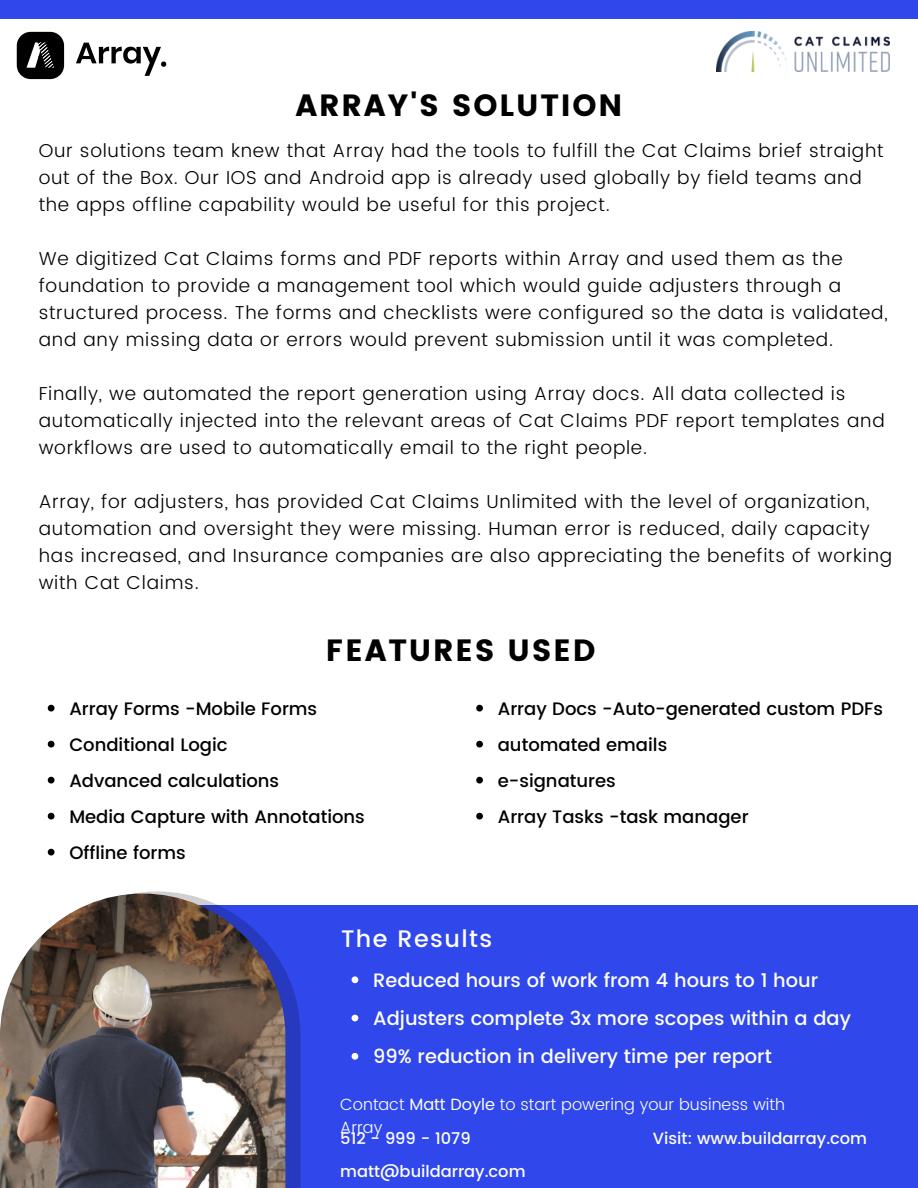
<style>
.page{position:relative;width:918px;height:1188px;background:#fff}
.page>*{position:absolute;margin:0;border:0;box-sizing:border-box;transform-origin:0 0}
.t1{font:30.75px "Poppins";letter-spacing:.06em;color:#000}
.t2{font:500 23.85px "Poppins";letter-spacing:.06em;color:#fff}
.t3{font:500 19.35px/38.2px "Poppins";color:#fff}
.t4{font:300 18.75px/27px "Poppins";letter-spacing:.04em;color:#000}
.t5{font:500 18px/36px "Poppins";color:#000}
.t6{font:500 16.2px/33.5px "Poppins";color:#fff}
.t7{font:300 16.2px/22.5px "Poppins";color:#fff}
.s1{font-weight:400}
</style>
<div class="page">
<div style="left:0;top:0;width:918px;height:19px;background:#3047eb"></div>
<div style="left:119px;top:905px;width:799px;height:283px;background:#3047eb"></div>
<svg style="left:132px;top:891px;width:168px;height:297px;fill:#2739bf"></svg>
<img style="left:0;top:894px;width:285px;height:294px">
<svg style="left:17px;top:32px;width:47px;height:47px;background:#2f2f2f"></svg>
<svg style="left:76px;top:43px;width:90px;height:33px"></svg>
<svg style="left:352px;top:976px;width:6px;height:7px"></svg>
<svg style="left:352px;top:1015px;width:6px;height:6px"></svg>
<svg style="left:352px;top:1053px;width:6px;height:7px"></svg>
<svg style="left:48px;top:705px;width:7px;height:7px"></svg>
<svg style="left:48px;top:741px;width:7px;height:7px"></svg>
<svg style="left:48px;top:777px;width:7px;height:7px"></svg>
<svg style="left:48px;top:813px;width:7px;height:7px"></svg>
<svg style="left:48px;top:849px;width:7px;height:7px"></svg>
<svg style="left:476px;top:705px;width:7px;height:7px"></svg>
<svg style="left:476px;top:741px;width:7px;height:7px"></svg>
<svg style="left:476px;top:777px;width:7px;height:7px"></svg>
<svg style="left:476px;top:813px;width:7px;height:7px"></svg>
<img style="left:717px;top:32px;width:173px;height:39px">
<h1 class="t1" style="left:296px;top:88px;width:328px">ARRAY'S SOLUTION</h1>
<p class="t4" style="left:39px;top:137px;width:846px">Our solutions team knew that Array had the tools to fulfill the Cat Claims brief straight out of the Box. Our IOS and Android app is already used globally by field teams and the apps offline capability would be useful for this project.</p>
<p class="t4" style="left:39px;top:245px;width:850px">We digitized Cat Claims forms and PDF reports within Array and used them as the foundation to provide a management tool which would guide adjusters through a structured process. The forms and checklists were configured so the data is validated, and any missing data or errors would prevent submission until it was completed.</p>
<p class="t4" style="left:39px;top:380px;width:847px">Finally, we automated the report generation using Array docs. All data collected is automatically injected into the relevant areas of Cat Claims PDF report templates and workflows are used to automatically email to the right people.</p>
<p class="t4" style="left:39px;top:488px;width:855px">Array, for adjusters, has provided Cat Claims Unlimited with the level of organization, automation and oversight they were missing. Human error is reduced, daily capacity has increased, and Insurance companies are also appreciating the benefits of working with Cat Claims.</p>
<h1 class="t1" style="left:326px;top:633px;width:271px">FEATURES USED</h1>
<p class="t5" style="left:69px;top:691px;width:297px">Array Forms -Mobile Forms<br>Conditional Logic<br>Advanced calculations<br>Media Capture with Annotations<br>Offline forms</p>
<p class="t5" style="left:498px;top:691px;width:387px">Array Docs -Auto-generated custom PDFs automated emails<br>e-signatures<br>Array Tasks -task manager</p>
<p class="t2" style="left:341px;top:925px;width:153px">The Results</p>
<p class="t3" style="left:373px;top:961px;width:479px">Reduced hours of work from 4 hours to 1 hour<br>Adjusters complete 3x more scopes within a day<br>99% reduction in delivery time per report</p>
<p class="t7" style="left:340px;top:1093px;width:446px">Contact <span class="s1">Matt Doyle</span> to start powering your business with<br>Array</p>
<p class="t6" style="left:340px;top:1121px;width:187px">512 - 999 - 1079 matt@buildarray.com</p>
<p class="t6" style="left:653px;top:1121px;width:216px">Visit: www.buildarray.com</p>
</div>
